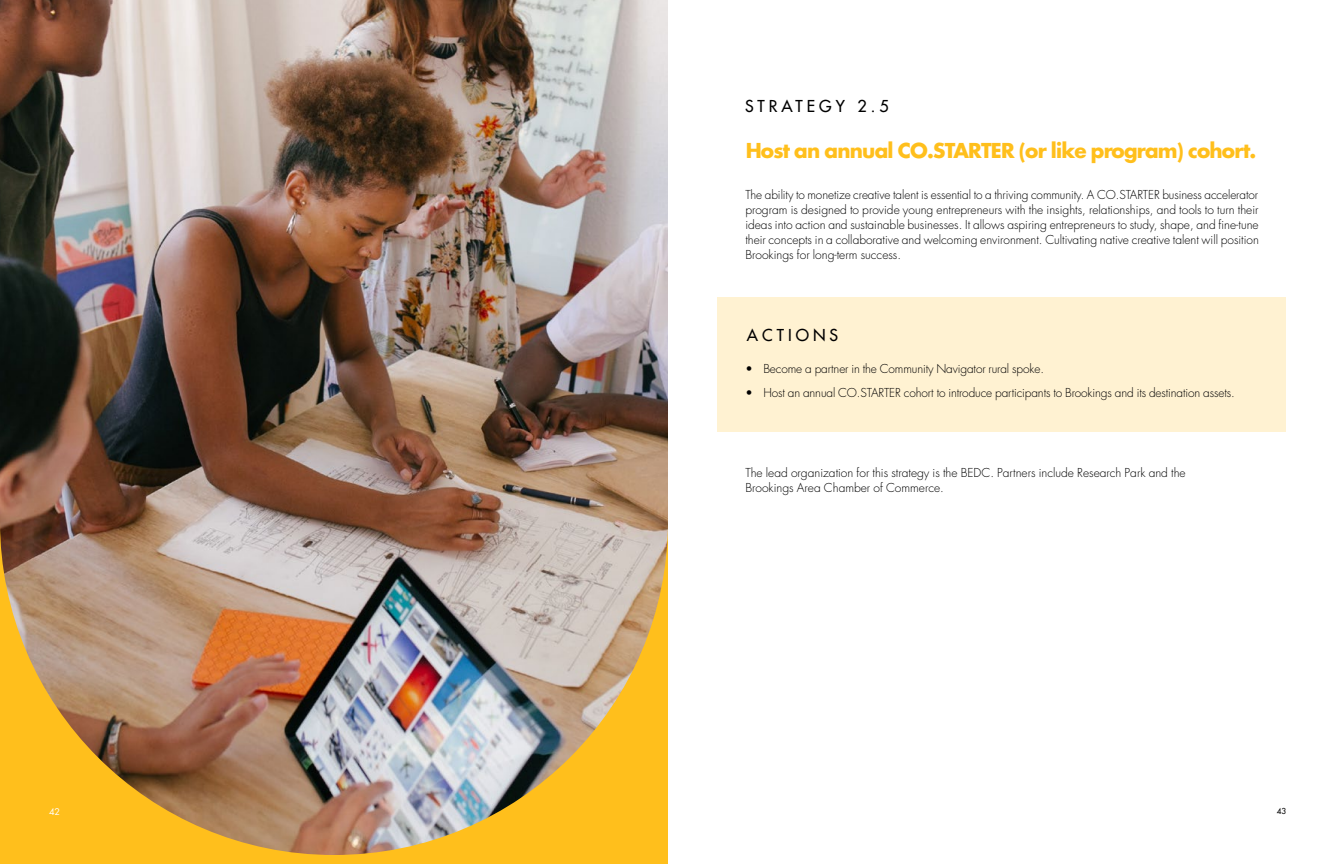
<style>
.page{position:relative;width:1336px;height:864px;background:#fff}
.page>*{position:absolute;margin:0;border:0;box-sizing:border-box;transform-origin:0 0}
.t1{font:700 20px "Futura Std";letter-spacing:-.04em;color:#ffbf1c}
.t2{font:500 16px "Futura Std";letter-spacing:.25em;color:#000}
.t3{font:300 12px/15px "Futura Std";color:#000;text-align:justify}
.t4{font:9px "Futura Std";color:#fff}
.t5{font:500 8px "Futura Std";color:#000}
</style>
<div class="page">
<img style="left:0;top:0;width:668px;height:519px">
<img style="left:0;top:519px;width:668px;height:345px">
<div style="left:717px;top:297px;width:569px;height:135px;background:#fff2d2"></div>
<h2 class="t2" style="left:745px;top:96px;width:145px">STRATEGY 2.5</h2>
<h1 class="t1" style="left:745px;top:137px;width:512px">Host an annual CO.STARTER (or like program) cohort.</h1>
<p class="t3" style="left:745px;top:187px;width:515px">The ability to monetize creative talent is essential to a thriving community. A CO.STARTER business accelerator program is designed to provide young entrepreneurs with the insights, relationships, and tools to turn their ideas into action and sustainable businesses. It allows aspiring entrepreneurs to study, shape, and fine-tune their concepts in a collaborative and welcoming environment. Cultivating native creative talent will position Brookings for long-term success.</p>
<h2 class="t2" style="left:747px;top:326px;width:93px">ACTIONS</h2>
<p class="t3" style="left:745px;top:361px;width:300px">• Become a partner in the Community Navigator rural spoke.</p>
<p class="t3" style="left:745px;top:385px;width:491px">• Host an annual CO.STARTER cohort to introduce participants to Brookings and its destination assets.</p>
<p class="t3" style="left:745px;top:465px;width:442px">The lead organization for this strategy is the BEDC. Partners include Research Park and the<br>Brookings Area Chamber of Commerce.</p>
<p class="t4" style="left:49px;top:805px;width:13px">42</p>
<p class="t5" style="left:1276px;top:806px;width:11px">43</p>
</div>
